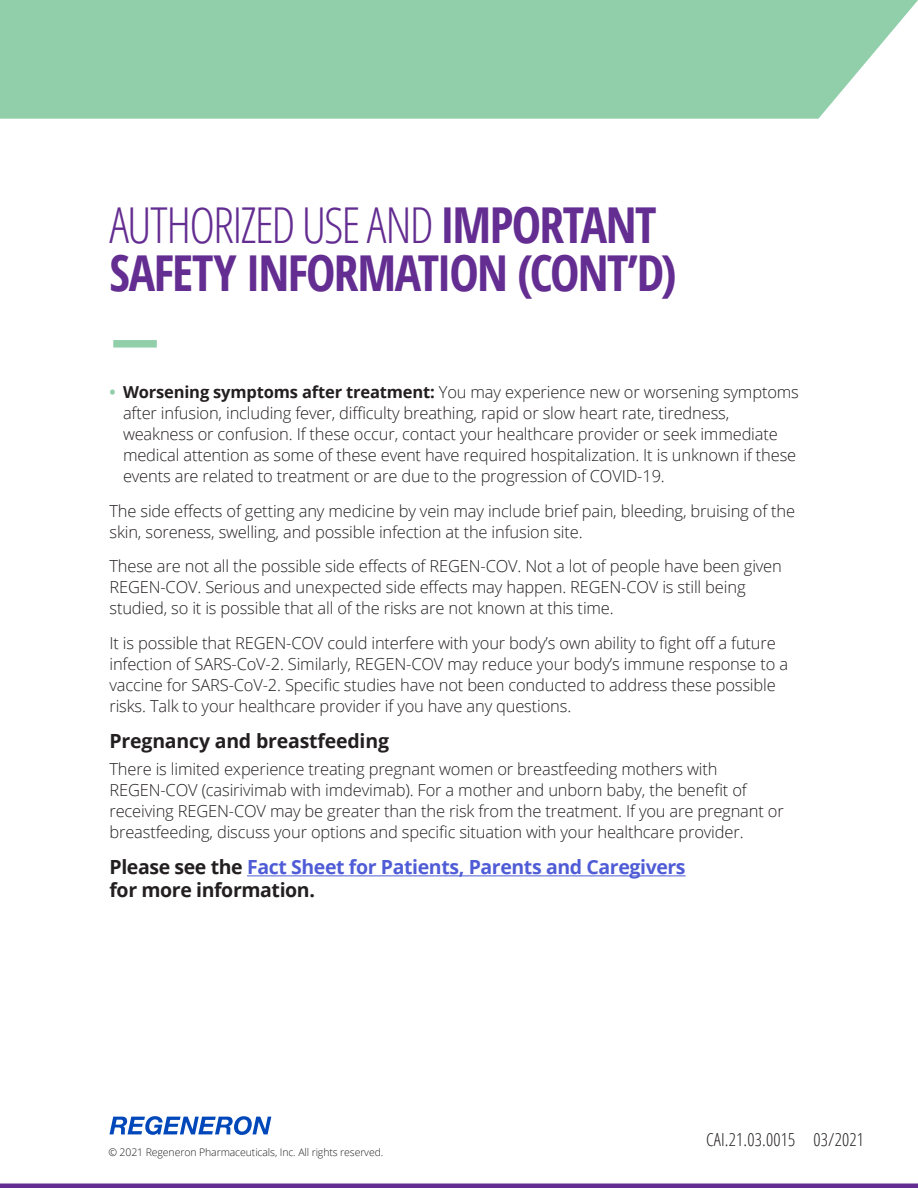
<style>
.page{position:relative;width:918px;height:1188px;background:#fff}
.page>*{position:absolute;margin:0;border:0;box-sizing:border-box;transform-origin:0 0}
.t1{font:700 49.5px/48px "Open Sans Condensed";letter-spacing:-.035em;color:#632d91}
.t2{font:700 19.5px/22.5px "Open Sans";letter-spacing:-.02em;color:#4f5cd6}
.t3{font:700 19.5px "Open Sans";letter-spacing:-.01em;color:#231f20}
.t4{font:300 18px "Open Sans Condensed";letter-spacing:.01em;color:#231f20}
.t5{font:300 16.5px/21px "Open Sans";letter-spacing:-.01em;color:#231f20}
.t6{font:300 10.5px "Open Sans";letter-spacing:-.01em;color:#231f20}
.s1{font-weight:300}
.s2{font-weight:700;color:#91cfab}
.s3{font-weight:700}
.s4{color:#231f20}
</style>
<div class="page">
<div style="left:0;top:0;width:918px;height:119px;background:#91cfab"></div>
<div style="left:113px;top:340px;width:44px;height:8px;background:#91cfab"></div>
<hr style="left:0;top:1184px;width:918px;height:4px;background:#632d91">
<svg style="left:109px;top:1116px;width:162px;height:19px"></svg>
<hr style="left:247px;top:875px;width:439px;height:1px;background:#4f5cd6">
<p class="t1" style="left:110px;top:200px;width:569px"><span class="s1">AUTHORIZED USE AND</span> IMPORTANT<br>SAFETY INFORMATION (CONT’D)</p>
<p class="t5" style="left:123px;top:381px;width:677px;text-indent:-14px"><span class="s2">•</span> <span class="s3">Worsening symptoms after treatment:</span> You may experience new or worsening symptoms after infusion, including fever, difficulty breathing, rapid or slow heart rate, tiredness, weakness or confusion. If these occur, contact your healthcare provider or seek immediate medical attention as some of these event have required hospitalization. It is unknown if these events are related to treatment or are due to the progression of COVID-19.</p>
<p class="t5" style="left:110px;top:500px;width:687px">The side effects of getting any medicine by vein may include brief pain, bleeding, bruising of the skin, soreness, swelling, and possible infection at the infusion site.</p>
<p class="t5" style="left:110px;top:555px;width:674px">These are not all the possible side effects of REGEN-COV. Not a lot of people have been given<br>REGEN-COV. Serious and unexpected side effects may happen. REGEN-COV is still being studied, so it is possible that all of the risks are not known at this time.</p>
<p class="t5" style="left:110px;top:632px;width:680px">It is possible that REGEN-COV could interfere with your body’s own ability to fight off a future infection of SARS-CoV-2. Similarly, REGEN-COV may reduce your body’s immune response to a vaccine for SARS-CoV-2. Specific studies have not been conducted to address these possible risks. Talk to your healthcare provider if you have any questions.</p>
<p class="t3" style="left:110px;top:727px;width:281px">Pregnancy and breastfeeding</p>
<p class="t5" style="left:110px;top:759px;width:676px">There is limited experience treating pregnant women or breastfeeding mothers with REGEN-COV (casirivimab with imdevimab). For a mother and unborn baby, the benefit of receiving REGEN-COV may be greater than the risk from the treatment. If you are pregnant or breastfeeding, discuss your options and specific situation with your healthcare provider.</p>
<p class="t2" style="left:110px;top:856px;width:578px"><span class="s4">Please see the</span> Fact Sheet for Patients, Parents and Caregivers <span class="s4">for more information.</span></p>
<p class="t6" style="left:108px;top:1145px;width:276px">© 2021 Regeneron Pharmaceuticals, Inc. All rights reserved.</p>
<p class="t4" style="left:706px;top:1127px;width:159px">CAI.21.03.0015 03/2021</p>
</div>
